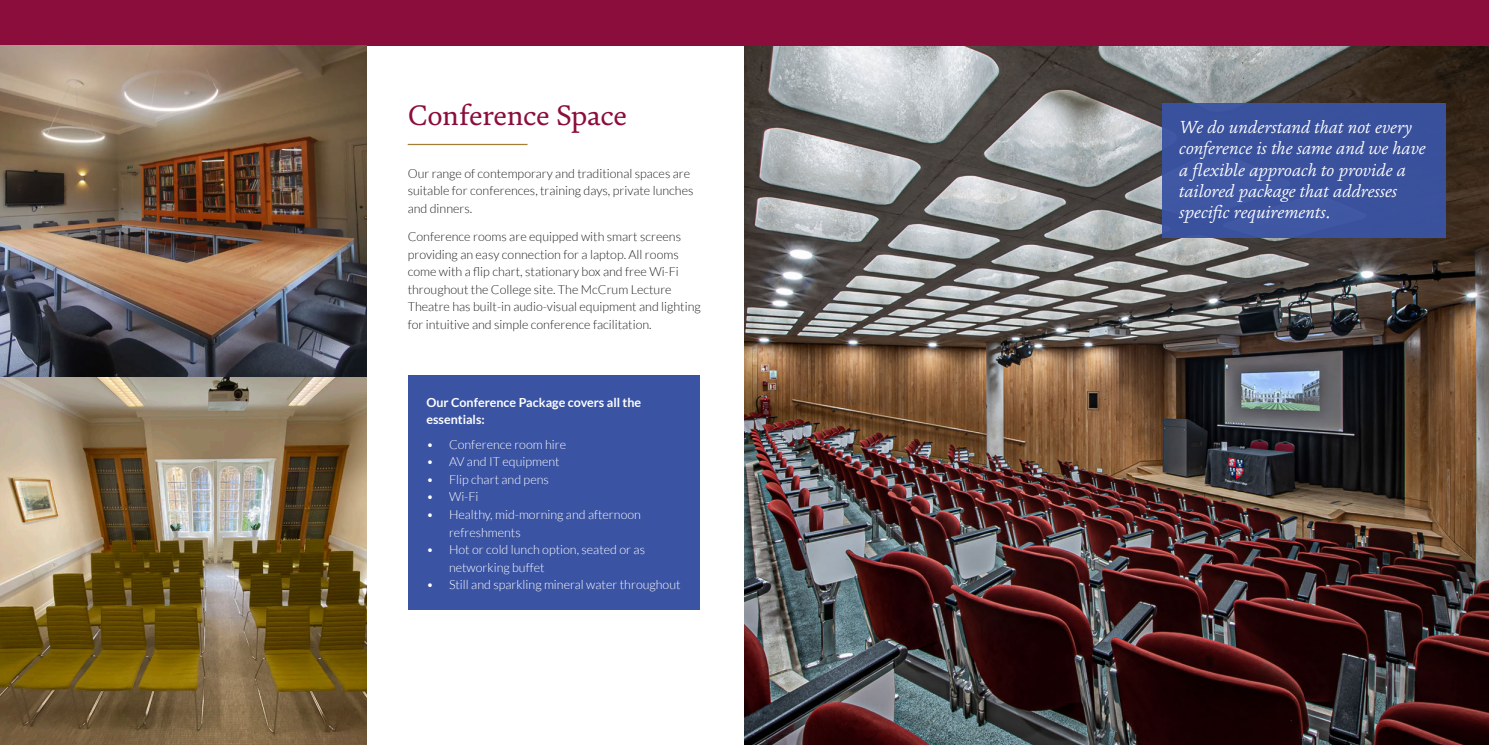
<style>
.page{position:relative;width:1489px;height:745px;background:#fff}
.page>*{position:absolute;margin:0;border:0;box-sizing:border-box;transform-origin:0 0}
.t1{font:28.75px "FS Brabo Pro";letter-spacing:-.01em;color:#8b0d3b}
.t2{font:italic 300 17.75px/21.4px "FS Brabo Pro";letter-spacing:-.005em;color:#fff}
.t3{font:300 12.5px/17.5px "Lato";color:#231f20}
.t4{font:300 12.5px/17.5px "Lato";color:#fff}
.t5{font:700 12.5px/17.5px "Lato";color:#fff}
</style>
<div class="page">
<div style="left:0;top:0;width:755px;height:45px;background:#8b0d3b"></div>
<img style="left:0;top:45px;width:367px;height:699px">
<hr style="left:407px;top:144px;width:120px;height:1px;background:#a37f36">
<img style="left:744px;top:45px;width:744px;height:699px">
<div style="left:733px;top:0;width:755px;height:45px;background:#8b0d3b"></div>
<div style="left:407px;top:375px;width:292px;height:234px;background:#3a53a3"></div>
<div style="left:1162px;top:103px;width:283px;height:134px;background:#3a53a3"></div>
<p class="t1" style="left:407px;top:94px;width:221px">Conference Space</p>
<p class="t3" style="left:407px;top:165px;width:287px">Our range of contemporary and traditional spaces are suitable for conferences, training days, private lunches and dinners.</p>
<p class="t3" style="left:407px;top:228px;width:294px">Conference rooms are equipped with smart screens providing an easy connection for a laptop. All rooms come with a flip chart, stationary box and free Wi-Fi throughout the College site. The McCrum Lecture Theatre has built-in audio-visual equipment and lighting for intuitive and simple conference facilitation.</p>
<p class="t5" style="left:426px;top:393px;width:216px">Our Conference Package covers all the essentials:</p>
<p class="t4" style="left:426px;top:435px;width:141px">• Conference room hire</p>
<p class="t4" style="left:426px;top:453px;width:135px">• AV and IT equipment</p>
<p class="t4" style="left:426px;top:470px;width:124px">• Flip chart and pens</p>
<p class="t4" style="left:426px;top:488px;width:54px">• Wi-Fi</p>
<p class="t4" style="left:449px;top:505px;width:193px;text-indent:-22px">• Healthy, mid-morning and afternoon refreshments</p>
<p class="t4" style="left:449px;top:540px;width:197px;text-indent:-22px">• Hot or cold lunch option, seated or as networking buffet</p>
<p class="t4" style="left:426px;top:575px;width:255px">• Still and sparkling mineral water throughout</p>
<p class="t2" style="left:1179px;top:115px;width:248px">We do understand that not every conference is the same and we have a flexible approach to provide a tailored package that addresses specific requirements.</p>
</div>
